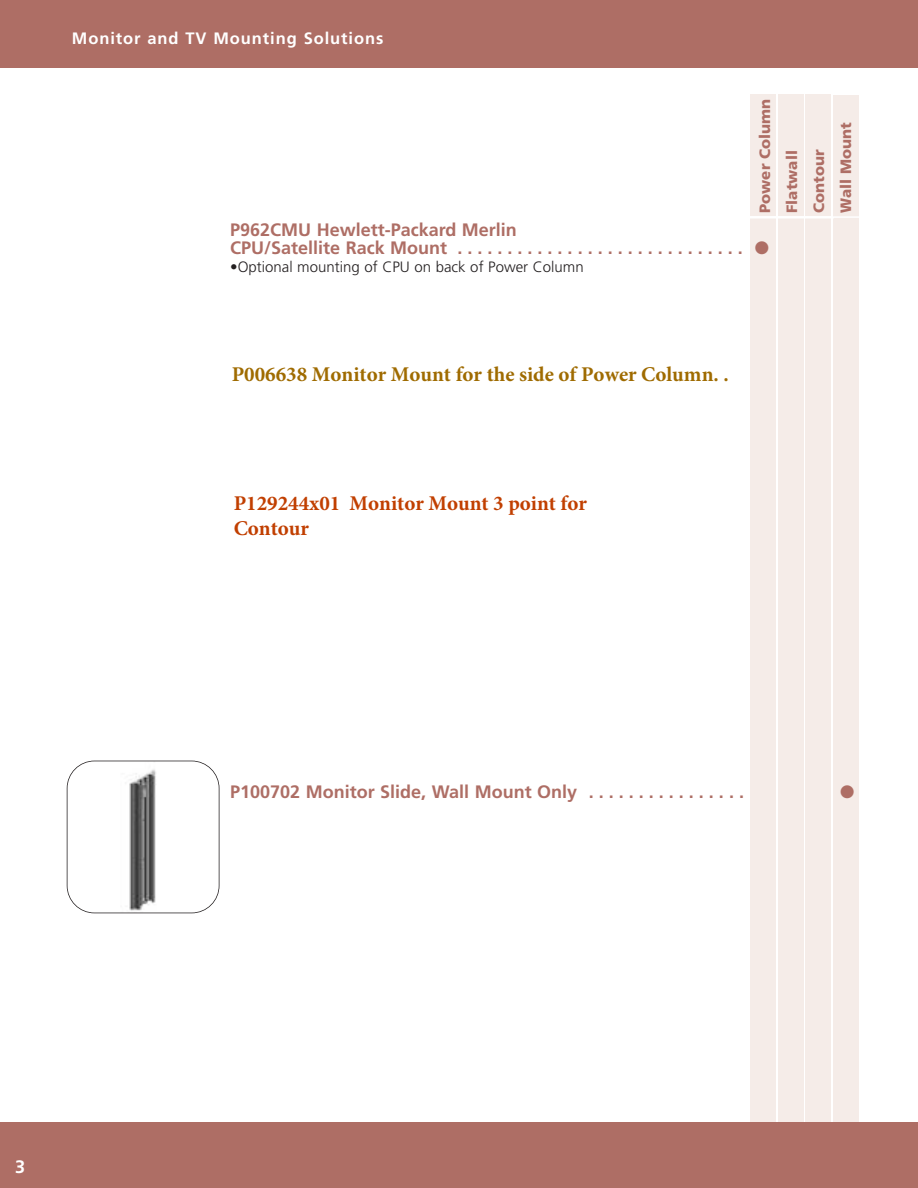
<style>
.page{position:relative;width:918px;height:1188px;background:#fff}
.page>*{position:absolute;margin:0;border:0;box-sizing:border-box;transform-origin:0 0}
.t1{font:700 21px "Minion Pro";color:#9f6b00}
.t2{font:700 21px/25.2px "Minion Pro";color:#c13f00}
.t3{font:700 18px/18px "Frutiger";color:#ae6e65}
.t4{font:18px "Zapf Dingbats";color:#ae6e65}
.t5{font:700 18px "Frutiger";color:#fff}
.t6{font:700 16.5px "Frutiger";letter-spacing:.055em;color:#fff}
.t7{font:300 15px "Frutiger";color:#231f20}
.t8{font:900 15px/27px "Frutiger";color:#ae6e65}
</style>
<div class="page">
<div style="left:833px;top:95px;width:25px;height:1028px;background:#f5ece8"></div>
<div style="left:751px;top:95px;width:25px;height:1030px;background:#f5ece8"></div>
<div style="left:778px;top:95px;width:25px;height:1030px;background:#f5ece8"></div>
<div style="left:805px;top:95px;width:25px;height:1028px;background:#f5ece8"></div>
<img style="left:85px;top:761px;width:117px;height:152px">
<div style="left:67px;top:761px;width:152px;height:152px;border:2px solid #231f20;border-radius:28px"></div>
<div style="left:0;top:0;width:918px;height:68px;background:#ae6e65"></div>
<div style="left:0;top:1122px;width:918px;height:66px;background:#ae6e65"></div>
<hr style="left:668px;top:216px;width:193px;height:2px;background:#fff">
<p class="t6" style="left:72px;top:32px;width:313px">Monitor and TV Mounting Solutions</p>
<p class="t8" style="left:753px;top:213px;width:116px;rotate:-90deg">Power Column<br>Flatwall<br>Contour<br>Wall Mount</p>
<p class="t3" style="left:230px;top:222px;width:540px">P962CMU Hewlett-Packard Merlin<br>CPU/Satellite Rack Mount . . . . . . . . . . . . . . . . . . . . . . . . . . . . . ●</p>
<p class="t7" style="left:230px;top:260px;width:355px">•Optional mounting of CPU on back of Power Column</p>
<p class="t1" style="left:232px;top:359px;width:499px">P006638 Monitor Mount for the side of Power Column. .</p>
<p class="t2" style="left:234px;top:491px;width:355px">P129244x01 Monitor Mount 3 point for<br>Contour</p>
<p class="t3" style="left:230px;top:784px;width:515px">P100702 Monitor Slide, Wall Mount Only . . . . . . . . . . . . . . . .</p>
<p class="t4" style="left:840px;top:781px;width:16px">●</p>
<p class="t5" style="left:15px;top:1159px;width:12px">3</p>
</div>
